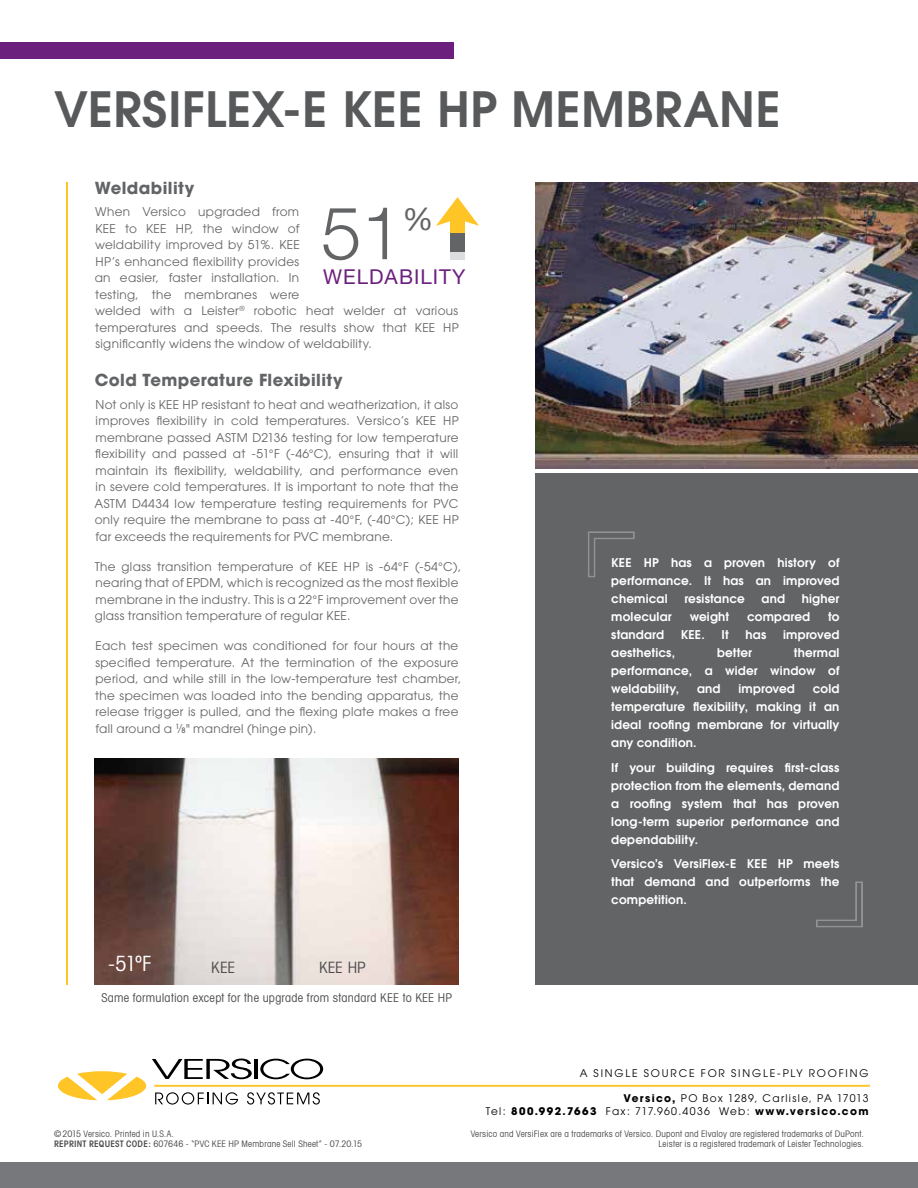
<style>
.page{position:relative;width:918px;height:1188px;background:#fff}
.page>*{position:absolute;margin:0;border:0;box-sizing:border-box;transform-origin:0 0}
.t1{font:300 73.5px "Helvetica Neue";color:#636466}
.t2{font:600 48.3px "Avant Garde";letter-spacing:.01em;color:#58595b}
.t3{font:31.05px "Helvetica Neue";color:#636466}
.t4{font:condensed 21px "Avant Garde";color:#fff}
.t5{font:20.55px "Helvetica Neue";letter-spacing:.05em;color:#6c207e}
.t6{font:700 16.5px "Avant Garde";letter-spacing:.025em;color:#636466}
.t7{font:condensed 15.6px "Avant Garde";color:#4d4d4f}
.t8{font:condensed 12.15px "Avant Garde";letter-spacing:.02em;color:#4d4d4f}
.t9{font:12px/16.5px "Avant Garde";letter-spacing:.025em;color:#636466}
.t10{font:600 12px/18px "Avant Garde";letter-spacing:.015em;color:#fff;text-align:justify}
.t11{font:10.5px/12.6px "Avant Garde";letter-spacing:.115em;color:#000;text-align:right}
.t12{font:10.5px "Avant Garde";letter-spacing:.165em;color:#000}
.t13{font:condensed 9px/10.8px "Avant Garde";letter-spacing:.02em;color:#4d4d4f}
.s1{font-weight:500;font-size:7.5px}
.s2{font-weight:700}
.s3{font-weight:600}
</style>
<div class="page">
<svg style="left:155px;top:1092px;width:83px;height:13px"></svg>
<svg style="left:247px;top:1092px;width:73px;height:13px"></svg>
<svg style="left:260px;top:1059px;width:63px;height:20px"></svg>
<hr style="left:254px;top:1059px;width:3px;height:20px;background:#000">
<svg style="left:152px;top:1059px;width:100px;height:20px"></svg>
<hr style="left:154px;top:1085px;width:715px;height:2px;background:#ffc425">
<svg style="left:58px;top:1071px;width:88px;height:29px"></svg>
<div style="left:0;top:1162px;width:918px;height:26px;background:#77787b"></div>
<hr style="left:67px;top:182px;width:1px;height:803px;background:#ffc425">
<div style="left:0;top:42px;width:454px;height:17px;background:#6c207e"></div>
<div style="left:535px;top:474px;width:383px;height:511px;background:#636466"></div>
<svg style="left:816px;top:882px;width:47px;height:45px"></svg>
<svg style="left:588px;top:532px;width:47px;height:45px"></svg>
<img style="left:95px;top:758px;width:364px;height:227px">
<div style="left:450px;top:215px;width:15px;height:44px;background:#ffc425"></div>
<svg style="left:436px;top:197px;width:43px;height:29px"></svg>
<div style="left:450px;top:233px;width:15px;height:23px;background:#636466"></div>
<div style="left:450px;top:252px;width:15px;height:7px;background:#dcddde"></div>
<img style="left:535px;top:182px;width:383px;height:287px">
<h2 class="t2" style="left:54px;top:78px;width:728px">VERSIFLEX-E KEE HP MEMBRANE</h2>
<h3 class="t6" style="left:95px;top:177px;width:101px">Weldability</h3>
<p class="t9" style="left:95px;top:203px;width:366px">When Versico upgraded from<br>KEE to KEE HP, the window of<br>weldability improved by 51%. KEE<br>HP’s enhanced flexibility provides<br>an easier, faster installation. In<br>testing, the membranes were<br>welded with a Leister<sup>®</sup> robotic heat welder at various temperatures and speeds. The results show that KEE HP significantly widens the window of weldability.</p>
<h3 class="t6" style="left:95px;top:370px;width:249px">Cold Temperature Flexibility</h3>
<p class="t9" style="left:95px;top:396px;width:366px;text-align:justify">Not only is KEE HP resistant to heat and weatherization, it also improves flexibility in cold temperatures. Versico’s KEE HP membrane passed ASTM D2136 testing for low temperature flexibility and passed at -51°F (-46°C), ensuring that it will maintain its flexibility, weldability, and performance even in severe cold temperatures. It is important to note that the ASTM D4434 low temperature testing requirements for PVC only require the membrane to pass at -40°F, (-40°C); KEE HP far exceeds the requirements for PVC membrane.</p>
<p class="t9" style="left:95px;top:558px;width:368px">The glass transition temperature of KEE HP is -64°F (-54°C), nearing that of EPDM, which is recognized as the most flexible membrane in the industry. This is a 22°F improvement over the glass transition temperature of regular KEE.</p>
<p class="t9" style="left:95px;top:638px;width:368px">Each test specimen was conditioned for four hours at the specified temperature. At the termination of the exposure period, and while still in the low-temperature test chamber, the specimen was loaded into the bending apparatus, the release trigger is pulled, and the flexing plate makes a free fall around a <sup>1</sup>⁄<span class="s1">8</span>" mandrel (hinge pin).</p>
<h1 class="t1" style="left:321px;top:188px;width:83px">51</h1>
<h3 class="t3" style="left:403px;top:201px;width:33px">%</h3>
<h3 class="t5" style="left:323px;top:264px;width:144px">WELDABILITY</h3>
<h3 class="t4" style="left:108px;top:950px;width:45px">-51ºF</h3>
<h3 class="t7" style="left:211px;top:957px;width:26px">KEE</h3>
<h3 class="t7" style="left:319px;top:957px;width:48px">KEE HP</h3>
<p class="t8" style="left:101px;top:990px;width:352px">Same formulation except for the upgrade from standard KEE to KEE HP</p>
<p class="t10" style="left:611px;top:553px;width:230px">KEE HP has a proven history of performance. It has an improved chemical</p>
<p class="t10" style="left:684px;top:589px;width:62px">resistance</p>
<p class="t10" style="left:762px;top:589px;width:25px">and</p>
<p class="t10" style="left:802px;top:589px;width:39px">higher</p>
<p class="t10" style="left:611px;top:607px;width:62px">molecular</p>
<p class="t10" style="left:690px;top:607px;width:41px">weight</p>
<p class="t10" style="left:747px;top:607px;width:65px">compared</p>
<p class="t10" style="left:828px;top:607px;width:13px">to</p>
<p class="t10" style="left:611px;top:625px;width:54px">standard</p>
<p class="t10" style="left:681px;top:625px;width:25px">KEE.</p>
<p class="t10" style="left:722px;top:625px;width:9px">It</p>
<p class="t10" style="left:745px;top:625px;width:22px">has</p>
<p class="t10" style="left:783px;top:625px;width:58px">improved</p>
<p class="t10" style="left:611px;top:643px;width:65px">aesthetics,</p>
<p class="t10" style="left:717px;top:643px;width:37px">better</p>
<p class="t10" style="left:611px;top:643px;width:230px;text-indent:183px">thermal performance, a wider window of weldability,</p>
<p class="t10" style="left:611px;top:679px;width:230px;text-indent:202px">cold temperature flexibility, making it an ideal roofing membrane for virtually any condition.</p>
<p class="t10" style="left:611px;top:758px;width:230px">If your building requires first-class protection from the elements, demand a roofing system that has proven long-term superior performance and dependability.</p>
<p class="t10" style="left:611px;top:855px;width:230px">Versico’s VersiFlex-E KEE HP meets that demand and outperforms the competition.</p>
<p class="t10" style="left:697px;top:679px;width:25px">and</p>
<p class="t10" style="left:738px;top:679px;width:58px">improved</p>
<p class="t12" style="left:580px;top:1067px;width:290px">A SINGLE SOURCE FOR SINGLE-PLY ROOFING</p>
<p class="t11" style="left:486px;top:1092px;width:384px"><span class="s2">Versico,</span> PO Box 1289, Carlisle, PA 17013<br>Tel: <span class="s2">800.992.7663</span> Fax: 717.960.4036 Web: <span class="s2">www.versico.com</span></p>
<p class="t13" style="left:54px;top:1128px;width:310px">© 2015 Versico. Printed in U.S.A.<br><span class="s3">REPRINT REQUEST CODE:</span> 607646 - “PVC KEE HP Membrane Sell Sheet” - 07.20.15</p>
<p class="t13" style="left:471px;top:1128px;width:395px;text-align:right">Versico and VersiFlex are a trademarks of Versico. Dupont and Elvaloy are registered trademarks of DuPont.<br>Leister is a registered trademark of Leister Technologies.</p>
</div>
